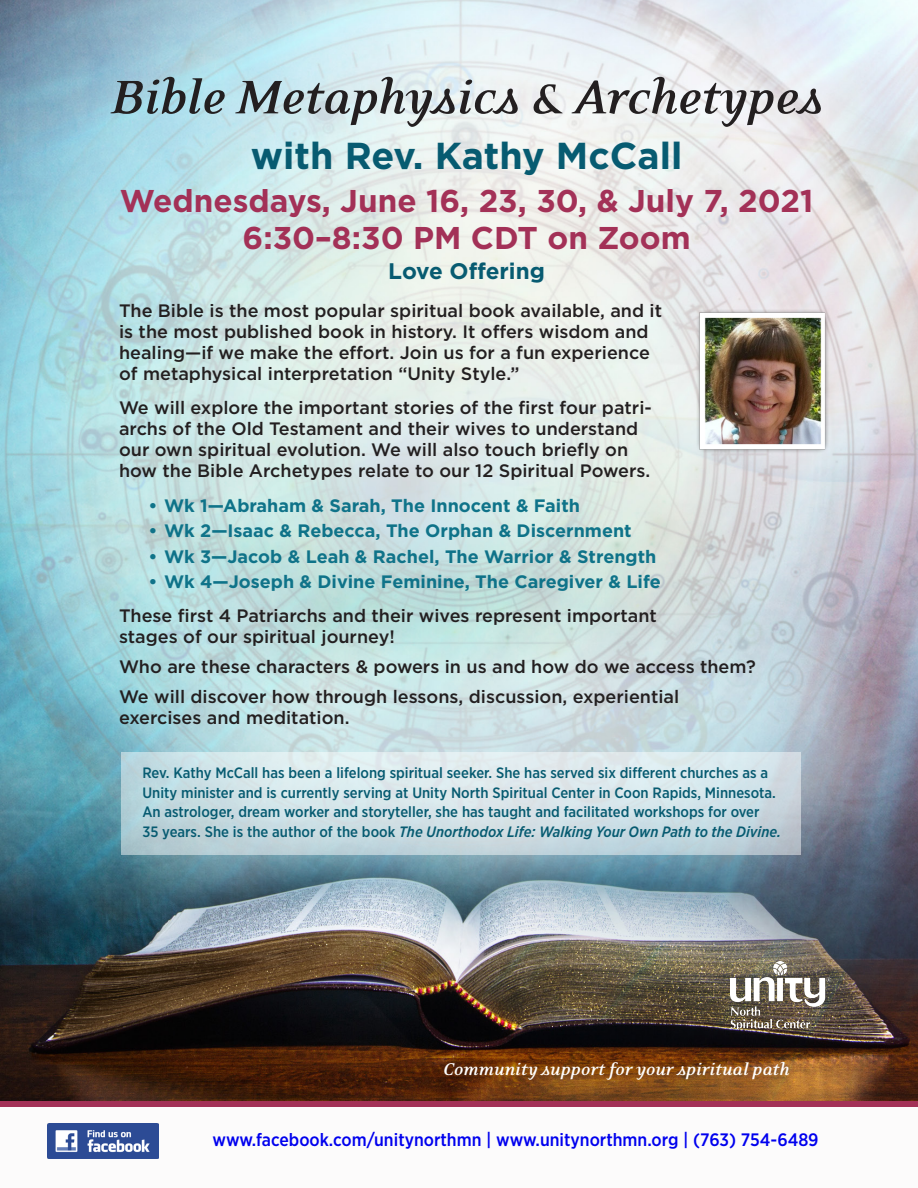
<style>
.page{position:relative;width:918px;height:1188px;background:#fff}
.page>*{position:absolute;margin:0;border:0;box-sizing:border-box;transform-origin:0 0}
.t1{font:italic 700 54px "Eidetic Neo";letter-spacing:-.005em;color:#231f20}
.t2{font:700 37.5px "Gotham";color:#075b71}
.t3{font:700 31.5px "Gotham";color:#a33157}
.t4{font:700 22.5px "Gotham";color:#075b71}
.t5{font:italic 700 19.5px "Eidetic Neo";color:#fff}
.t6{font:500 18px/21px "Gotham";color:#231f20}
.t7{font:700 18px "Gotham";color:#0f7389}
.t8{font:500 18px "Gotham Narrow";color:#00e}
.t9{font:500 15px/19.5px "Gotham Narrow";color:#075b71}
.s1{font-style:italic}
</style>
<div class="page">
<img style="left:0;top:0;width:918px;height:1101px">
<div style="left:0;top:1105px;width:918px;height:83px;background:#fcfbfb"></div>
<div style="left:0;top:1101px;width:918px;height:6px;background:#a33157"></div>
<img style="left:48px;top:1123px;width:110px;height:36px">
<img style="left:731px;top:962px;width:100px;height:67px">
<img style="left:689px;top:304px;width:148px;height:156px">
<svg style="left:122px;top:752px;width:679px;height:102px;background:#cedfe4"></svg>
<p class="t1" style="left:110px;top:69px;width:714px">Bible Metaphysics &amp; Archetypes</p>
<p class="t2" style="left:251px;top:131px;width:433px">with Rev. Kathy McCall</p>
<p class="t3" style="left:120px;top:180px;width:695px">Wednesdays, June 16, 23, 30, &amp; July 7, 2021</p>
<p class="t3" style="left:243px;top:217px;width:450px">6:30–8:30 PM CDT on Zoom</p>
<p class="t4" style="left:388px;top:257px;width:158px">Love Offering</p>
<p class="t6" style="left:119px;top:300px;width:545px">The Bible is the most popular spiritual book available, and it is the most published book in history. It offers wisdom and healing—if we make the effort. Join us for a fun experience of metaphysical interpretation “Unity Style.”</p>
<p class="t6" style="left:119px;top:397px;width:534px">We will explore the important stories of the first four patri&shy;archs of the Old Testament and their wives to understand our own spiritual evolution. We will also touch briefly on how the Bible Archetypes relate to our 12 Spiritual Powers.</p>
<p class="t7" style="left:148px;top:494px;width:433px">• Wk 1—Abraham &amp; Sarah, The Innocent &amp; Faith</p>
<p class="t7" style="left:148px;top:519px;width:485px">• Wk 2—Isaac &amp; Rebecca, The Orphan &amp; Discernment</p>
<p class="t7" style="left:148px;top:544px;width:509px">• Wk 3—Jacob &amp; Leah &amp; Rachel, The Warrior &amp; Strength</p>
<p class="t7" style="left:148px;top:570px;width:514px">• Wk 4—Joseph &amp; Divine Feminine, The Caregiver &amp; Life</p>
<p class="t6" style="left:119px;top:605px;width:540px">These first 4 Patriarchs and their wives represent important stages of our spiritual journey!</p>
<p class="t6" style="left:119px;top:656px;width:638px">Who are these characters &amp; powers in us and how do we access them?</p>
<p class="t6" style="left:119px;top:686px;width:562px">We will discover how through lessons, discussion, experiential exercises and meditation.</p>
<p class="t9" style="left:142px;top:763px;width:640px">Rev. Kathy McCall has been a lifelong spiritual seeker. She has served six different churches as a Unity minister and is currently serving at Unity North Spiritual Center in Coon Rapids, Minnesota.<br>An astrologer, dream worker and storyteller, she has taught and facilitated workshops for over<br>35 years. She is the author of the book <span class="s1">The Unorthodox Life: Walking Your Own Path to the Divine.</span></p>
<p class="t5" style="left:443px;top:1059px;width:348px">Community support for your spiritual path</p>
<p class="t8" style="left:213px;top:1128px;width:607px">www.facebook.com/unitynorthmn | www.unitynorthmn.org | (763) 754-6489</p>
</div>
